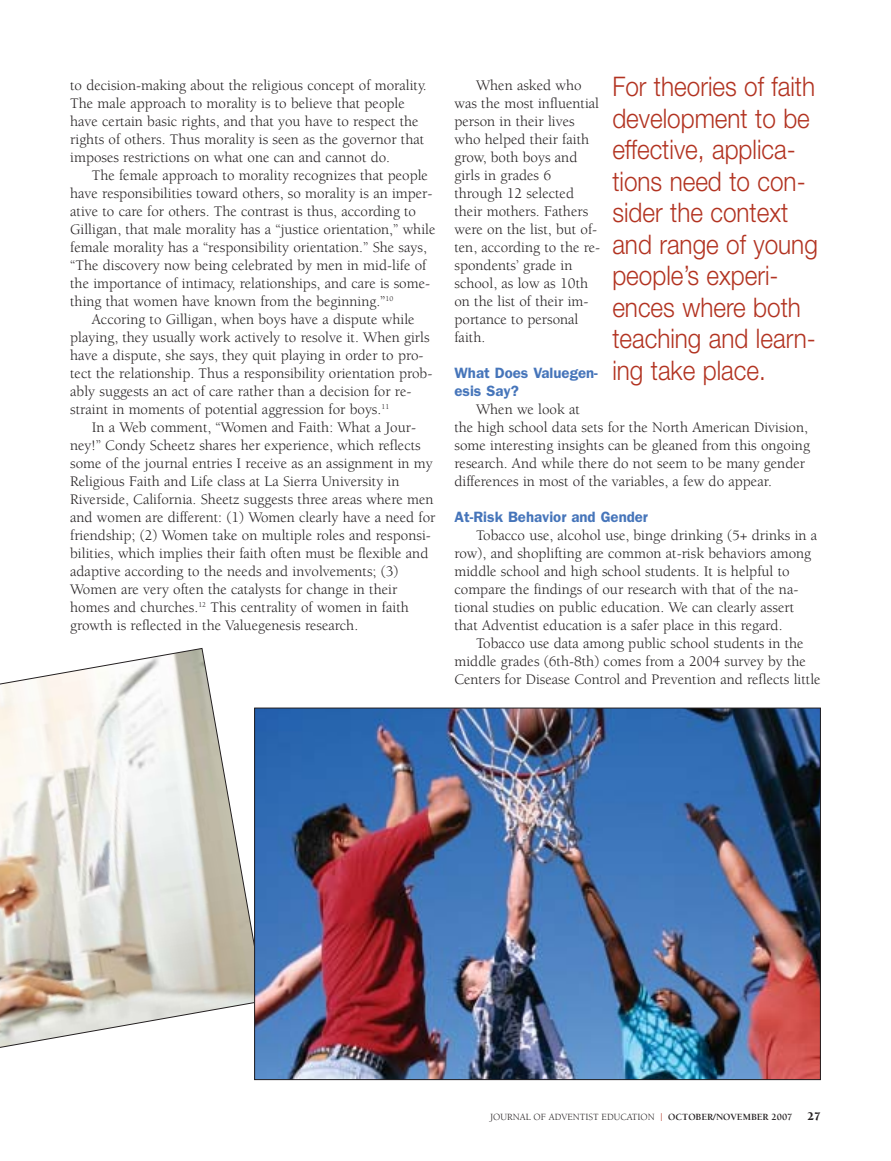
<style>
.page{position:relative;width:891px;height:1161px;background:#fff}
.page>*{position:absolute;margin:0;border:0;box-sizing:border-box;transform-origin:0 0}
.t1{font:300 27px/31.5px "Helvetica Neue";color:#b23321;scale:.9 1}
.t2{font:15px/18px "Berkeley";color:#231f20}
.t3{font:600 15px/18px "Franklin Gothic";color:#4675ba}
.t4{font:9.75px "Berkeley";color:#231f20}
.s1{color:#b23321}
.s2{font-weight:700}
.s3{font-weight:900;font-size:12px}
</style>
<div class="page">
<svg style="left:0;top:648px;width:265px;height:433px"></svg>
<img style="left:256px;top:710px;width:563px;height:368px">
<p class="t2" style="left:70px;top:78px;width:358px">to decision-making about the religious concept of morality.<br>The male approach to morality is to believe that people have certain basic rights, and that you have to respect the rights of others. Thus morality is seen as the governor that imposes restrictions on what one can and cannot do.</p>
<p class="t2" style="left:70px;top:168px;width:367px;text-indent:22px">The female approach to morality recognizes that people have responsibilities toward others, so morality is an imper&shy;ative to care for others. The contrast is thus, according to Gilligan, that male morality has a “justice orientation,” while female morality has a “responsibility orientation.” She says, “The discovery now being celebrated by men in mid-life of the importance of intimacy, relationships, and care is some&shy;thing that women have known from the beginning.”<sup>10</sup></p>
<p class="t2" style="left:70px;top:312px;width:364px;text-indent:22px">Accoring to Gilligan, when boys have a dispute while playing, they usually work actively to resolve it. When girls have a dispute, she says, they quit playing in order to pro&shy;tect the relationship. Thus a responsibility orientation prob&shy;ably suggests an act of care rather than a decision for re&shy;straint in moments of potential aggression for boys.<sup>11</sup></p>
<p class="t2" style="left:70px;top:420px;width:367px;text-indent:22px">In a Web comment, “Women and Faith: What a Jour&shy;ney!” Condy Scheetz shares her experience, which reflects some of the journal entries I receive as an assignment in my Religious Faith and Life class at La Sierra University in Riverside, California. Sheetz suggests three areas where men and women are different: (1) Women clearly have a need for friendship; (2) Women take on multiple roles and responsi&shy;bilities, which implies their faith often must be flexible and adaptive according to the needs and involvements; (3)<br>Women are very often the catalysts for change in their homes and churches.<sup>12</sup> This centrality of women in faith growth is reflected in the Valuegenesis research.</p>
<h1 class="t1" style="left:612px;top:73px;width:230px">For theories of faith development to be effective, applica&shy;tions need to con&shy;sider the context and range of young people’s experi&shy;ences where both teaching and learn&shy;ing take place.</h1>
<p class="t2" style="left:454px;top:78px;width:147px;text-indent:22px">When asked who was the most influential person in their lives who helped their faith grow, both boys and girls in grades 6 through 12 selected their mothers. Fathers were on the list, but of&shy;ten, according to the re&shy;spondents’ grade in school, as low as 10th on the list of their im&shy;portance to personal faith.</p>
<p class="t3" style="left:454px;top:365px;width:145px">What Does Valuegen&shy;esis Say?</p>
<p class="t2" style="left:454px;top:402px;width:357px;text-indent:22px">When we look at<br>the high school data sets for the North American Division, some interesting insights can be gleaned from this ongoing research. And while there do not seem to be many gender differences in most of the variables, a few do appear.</p>
<p class="t3" style="left:454px;top:509px;width:195px">At-Risk Behavior and Gender</p>
<p class="t2" style="left:454px;top:528px;width:364px;text-indent:22px">Tobacco use, alcohol use, binge drinking (5+ drinks in a row), and shoplifting are common at-risk behaviors among middle school and high school students. It is helpful to compare the findings of our research with that of the na&shy;tional studies on public education. We can clearly assert that Adventist education is a safer place in this regard.</p>
<p class="t2" style="left:454px;top:636px;width:368px;text-indent:22px">Tobacco use data among public school students in the middle grades (6th-8th) comes from a 2004 survey by the<br>Centers for Disease Control and Prevention and reflects little</p>
<p class="t4" style="left:490px;top:1113px;width:332px">JOURNAL OF ADVENTIST EDUCATION <span class="s1">|</span> <span class="s2">OCTOBER/NOVEMBER 2007</span> <span class="s3">27</span></p>
</div>
